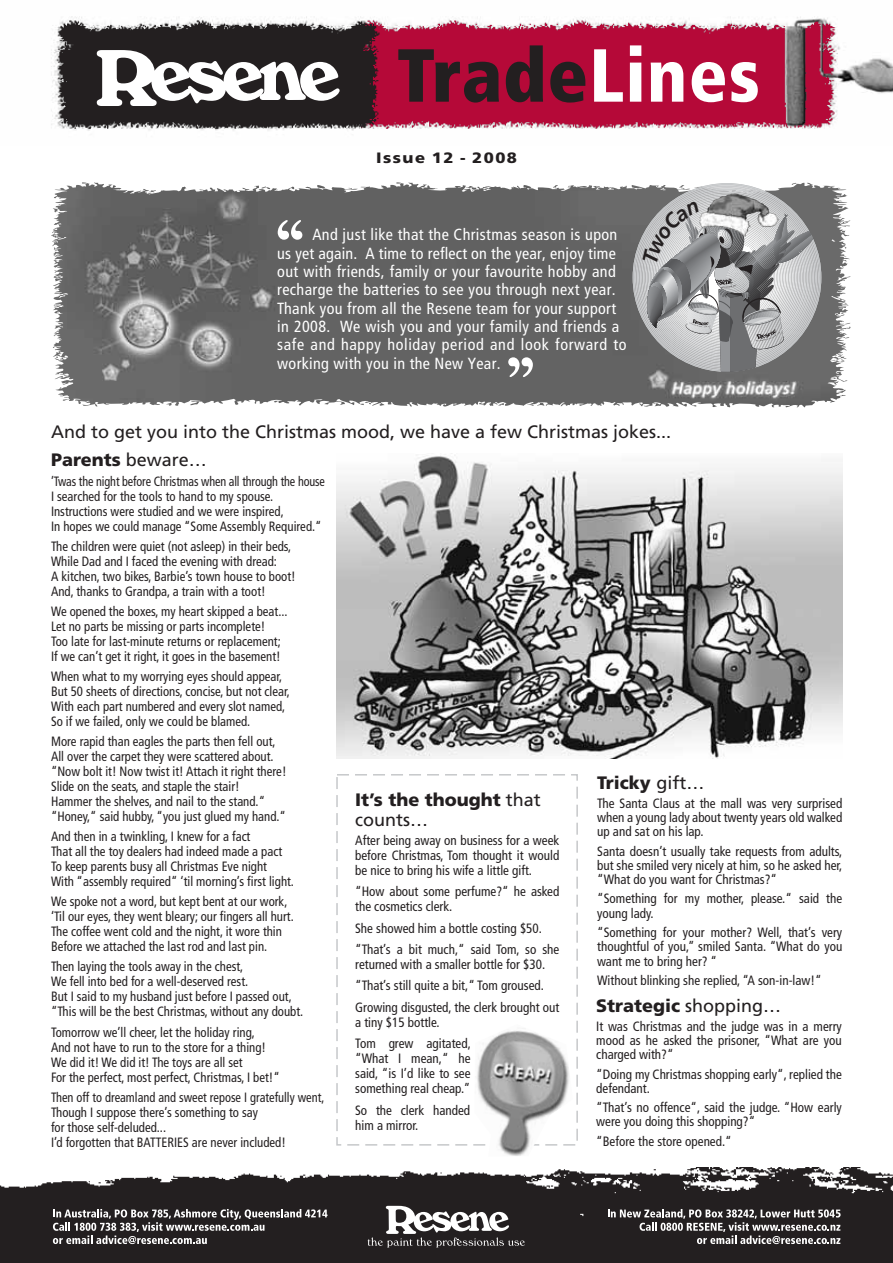
<style>
.page{position:relative;width:893px;height:1263px;background:#fff}
.page>*{position:absolute;margin:0;border:0;box-sizing:border-box;transform-origin:0 0}
.t1{font:900 18px/19.5px "Frutiger";color:#231f20}
.t2{font:18px "Frutiger";color:#231f20}
.t3{font:condensed 16.2px/18.3px "Frutiger";letter-spacing:.025em;color:#fff}
.t4{font:900 15px "Frutiger";letter-spacing:.09em;color:#231f20;scale:1.1 1}
.t5{font:condensed 13.5px/15px "Frutiger";color:#231f20;scale:.95 1}
.t6{font:condensed 13.5px/14.2px "Frutiger";color:#231f20}
.t7{font:condensed 13.5px/15px "Frutiger";color:#231f20;scale:.9 1}
.t8{font:condensed 13.5px/15px "Frutiger";color:#231f20;scale:.92 1}
.s1{font-weight:400}
</style>
<div class="page">
<svg style="left:53px;top:182px;width:798px;height:226px;background:#737373"></svg>
<img style="left:52px;top:182px;width:46px;height:99px">
<svg style="left:482px;top:188px;width:9px;height:3px"></svg>
<svg style="left:57px;top:351px;width:11px;height:7px"></svg>
<svg style="left:54px;top:275px;width:13px;height:9px"></svg>
<svg style="left:55px;top:255px;width:9px;height:2px"></svg>
<svg style="left:51px;top:234px;width:15px;height:6px"></svg>
<svg style="left:608px;top:188px;width:7px;height:2px"></svg>
<img style="left:51px;top:16px;width:842px;height:115px">
<svg style="left:398px;top:49px;width:101px;height:54px;background:#6f132c"></svg>
<svg style="left:506px;top:45px;width:37px;height:57px;background:#551728"></svg>
<svg style="left:550px;top:62px;width:35px;height:41px"></svg>
<svg style="left:594px;top:49px;width:29px;height:53px"></svg>
<svg style="left:630px;top:45px;width:11px;height:57px"></svg>
<svg style="left:651px;top:62px;width:32px;height:40px"></svg>
<svg style="left:692px;top:62px;width:33px;height:40px"></svg>
<svg style="left:731px;top:62px;width:27px;height:40px"></svg>
<svg style="left:97px;top:50px;width:243px;height:56px"></svg>
<svg style="left:508px;top:357px;width:25px;height:20px"></svg>
<svg style="left:278px;top:220px;width:24px;height:20px"></svg>
<img style="left:0;top:1167px;width:893px;height:96px">
<svg style="left:368px;top:1206px;width:157px;height:41px"></svg>
<svg style="left:53px;top:1209px;width:275px;height:35px;background:#545151"></svg>
<svg style="left:608px;top:1209px;width:233px;height:35px;background:#585556"></svg>
<img style="left:337px;top:453px;width:505px;height:305px">
<div style="left:336px;top:774px;width:242px;height:371px;border:2px dashed #c6c8ca"></div>
<img style="left:474px;top:1031px;width:99px;height:125px">
<svg style="left:633px;top:183px;width:210px;height:189px;background:#9a9a9b"></svg>
<p class="t4" style="left:376px;top:152px;width:130px">Issue 12 - 2008</p>
<p class="t3" style="left:277px;top:227px;width:351px;text-indent:35px">And just like that the Christmas season is upon us yet again. A time to reflect on the year, enjoy time out with friends, family or your favourite hobby and recharge the batteries to see you through next year.<br>Thank you from all the Resene team for your support in 2008. We wish you and your family and friends a safe and happy holiday period and look forward to working with you in the New Year.</p>
<h1 class="t2" style="left:51px;top:424px;width:622px">And to get you into the Christmas mood, we have a few Christmas jokes...</h1>
<h1 class="t1" style="left:51px;top:451px;width:157px">Parents <span class="s1">beware…</span></h1>
<p class="t7" style="left:51px;top:475px;width:306px">’Twas the night before Christmas when all through the house I searched for the tools to hand to my spouse.<br>Instructions were studied and we were inspired,<br>In hopes we could manage “Some Assembly Required.“</p>
<p class="t5" style="left:51px;top:540px;width:259px">The children were quiet (not asleep) in their beds, While Dad and I faced the evening with dread:<br>A kitchen, two bikes, Barbie’s town house to boot!<br>And, thanks to Grandpa, a train with a toot!</p>
<p class="t5" style="left:51px;top:605px;width:251px">We opened the boxes, my heart skipped a beat...<br>Let no parts be missing or parts incomplete!<br>Too late for last-minute returns or replacement; If we can’t get it right, it goes in the basement!</p>
<p class="t5" style="left:51px;top:670px;width:253px">When what to my worrying eyes should appear, But 50 sheets of directions, concise, but not clear, With each part numbered and every slot named, So if we failed, only we could be blamed.</p>
<p class="t5" style="left:51px;top:735px;width:249px">More rapid than eagles the parts then fell out, All over the carpet they were scattered about. “Now bolt it! Now twist it! Attach it right there!<br>Slide on the seats, and staple the stair!<br>Hammer the shelves, and nail to the stand.“ “Honey,“ said hubby, “you just glued my hand.“</p>
<p class="t5" style="left:51px;top:830px;width:257px">And then in a twinkling, I knew for a fact<br>That all the toy dealers had indeed made a pact To keep parents busy all Christmas Eve night<br>With “assembly required“ ‘til morning’s first light.</p>
<p class="t5" style="left:51px;top:895px;width:257px">We spoke not a word, but kept bent at our work, ‘Til our eyes, they went bleary; our fingers all hurt.<br>The coffee went cold and the night, it wore thin Before we attached the last rod and last pin.</p>
<p class="t5" style="left:51px;top:960px;width:267px">Then laying the tools away in the chest,<br>We fell into bed for a well-deserved rest.<br>But I said to my husband just before I passed out, “This will be the best Christmas, without any doubt.</p>
<p class="t5" style="left:51px;top:1025px;width:242px">Tomorrow we’ll cheer, let the holiday ring,<br>And not have to run to the store for a thing!<br>We did it! We did it! The toys are all set<br>For the perfect, most perfect, Christmas, I bet!“</p>
<p class="t8" style="left:51px;top:1090px;width:299px">Then off to dreamland and sweet repose I gratefully went, Though I suppose there’s something to say<br>for those self-deluded...<br>I’d forgotten that BATTERIES are never included!</p>
<h1 class="t1" style="left:355px;top:791px;width:187px">It’s the thought <span class="s1">that counts…</span></h1>
<p class="t6" style="left:355px;top:834px;width:206px;line-height:15px;text-align:justify">After being away on business for a week before Christmas, Tom thought it would be nice to bring his wife a little gift.</p>
<p class="t6" style="left:355px;top:885px;width:206px;line-height:15px">“How about some perfume?“ he asked the cosmetics clerk.</p>
<p class="t6" style="left:355px;top:918px;width:206px;line-height:21.3px">She showed him a bottle costing $50. “That’s a bit much,“ said Tom, so she</p>
<p class="t6" style="left:355px;top:955px;width:206px;line-height:21.5px">returned with a smaller bottle for $30. “That’s still quite a bit,“ Tom groused.<br>Growing disgusted, the clerk brought out</p>
<p class="t6" style="left:355px;top:1012px;width:117px;line-height:21.3px">a tiny $15 bottle.<br>Tom grew agitated,</p>
<p class="t6" style="left:355px;top:1052px;width:117px;line-height:15px;text-align:justify">“What I mean,“ he said, “is I’d like to see something real cheap.”</p>
<p class="t6" style="left:355px;top:1103px;width:117px;line-height:15px">So the clerk handed him a mirror.</p>
<h1 class="t1" style="left:597px;top:774px;width:109px">Tricky <span class="s1">gift…</span></h1>
<p class="t6" style="left:597px;top:797px;width:247px;text-align:justify">The Santa Claus at the mall was very surprised when a young lady about twenty years old walked up and sat on his lap.</p>
<p class="t6" style="left:597px;top:845px;width:247px;text-align:justify">Santa doesn’t usually take requests from adults, but she smiled very nicely at him, so he asked her, “What do you want for Christmas?“</p>
<p class="t6" style="left:597px;top:893px;width:247px">“Something for my mother, please.“ said the young lady.</p>
<p class="t6" style="left:597px;top:926px;width:247px;text-align:justify">“Something for your mother? Well, that’s very thoughtful of you,’’ smiled Santa. “What do you want me to bring her? “</p>
<p class="t6" style="left:597px;top:974px;width:226px">Without blinking she replied, “A son-in-law!“</p>
<h1 class="t1" style="left:596px;top:998px;width:187px">Strategic <span class="s1">shopping…</span></h1>
<p class="t6" style="left:596px;top:1020px;width:247px;text-align:justify">It was Christmas and the judge was in a merry mood as he asked the prisoner, “What are you charged with?“</p>
<p class="t6" style="left:596px;top:1068px;width:247px">“Doing my Christmas shopping early“, replied the defendant.</p>
<p class="t6" style="left:596px;top:1101px;width:247px">“That’s no offence“, said the judge. “How early were you doing this shopping?“</p>
<p class="t6" style="left:596px;top:1135px;width:137px">“Before the store opened.“</p>
</div>
